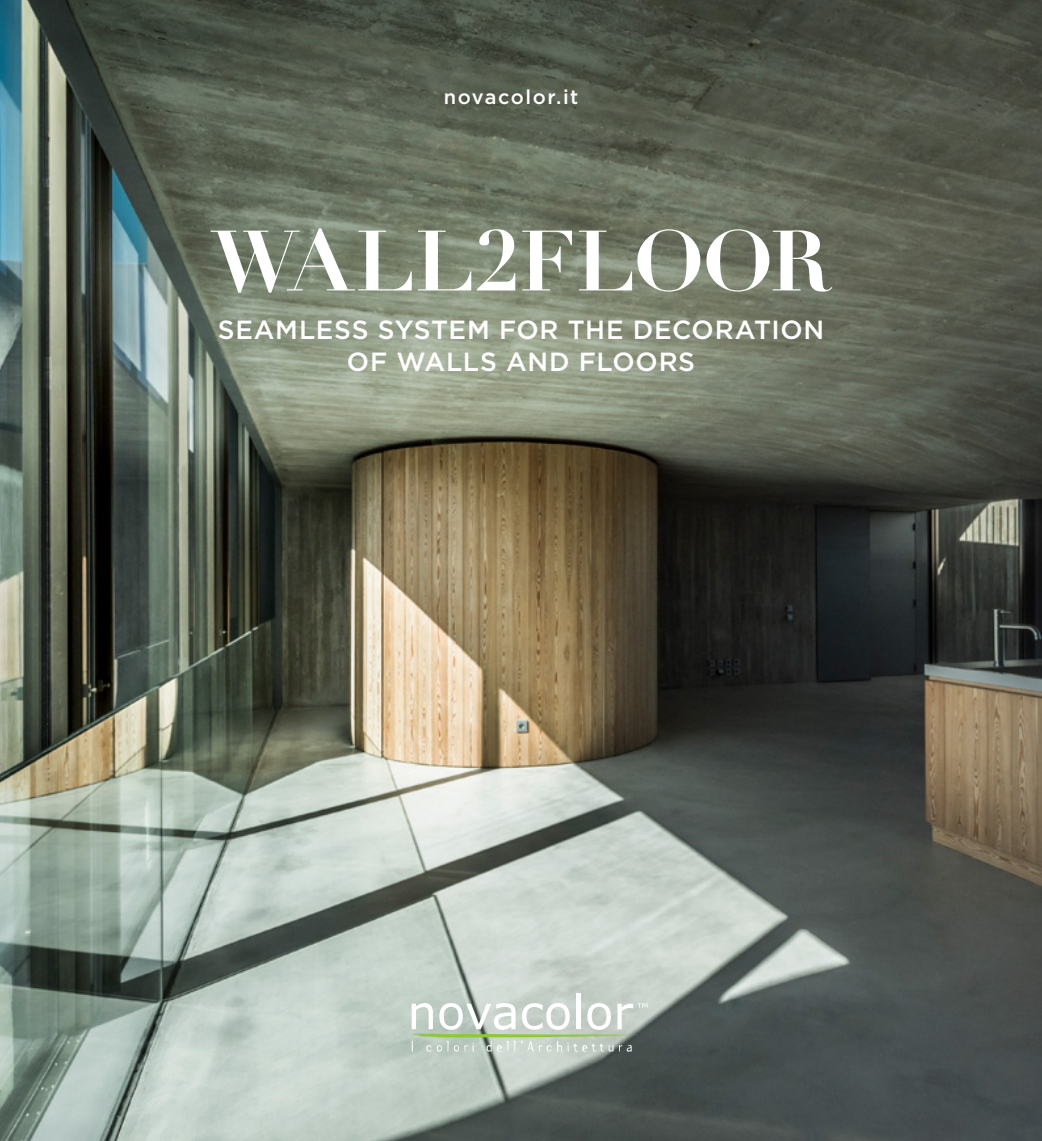
<style>
.page{position:relative;width:1042px;height:1141px;background:#fff}
.page>*{position:absolute;margin:0;border:0;box-sizing:border-box;transform-origin:0 0}
.t1{font:700 84px "Didot";letter-spacing:-.02em;color:#fff}
.t2{font:500 26.25px/31.5px "Gotham";letter-spacing:.025em;color:#fff;text-align:center}
.t3{font:500 19.95px "Gotham";letter-spacing:.075em;color:#fff}
</style>
<div class="page">
<img style="left:0;top:0;width:1042px;height:1141px">
<div style="left:576px;top:994px;width:5px;height:35px;background:#fff"></div>
<svg style="left:411px;top:1003px;width:236px;height:49px"></svg>
<p class="t3" style="left:444px;top:85px;width:136px">novacolor.it</p>
<h1 class="t1" style="left:211px;top:209px;width:620px">WALL2FLOOR</h1>
<p class="t2" style="left:218px;top:314px;width:608px">SEAMLESS SYSTEM FOR THE DECORATION<br>OF WALLS AND FLOORS</p>
</div>
